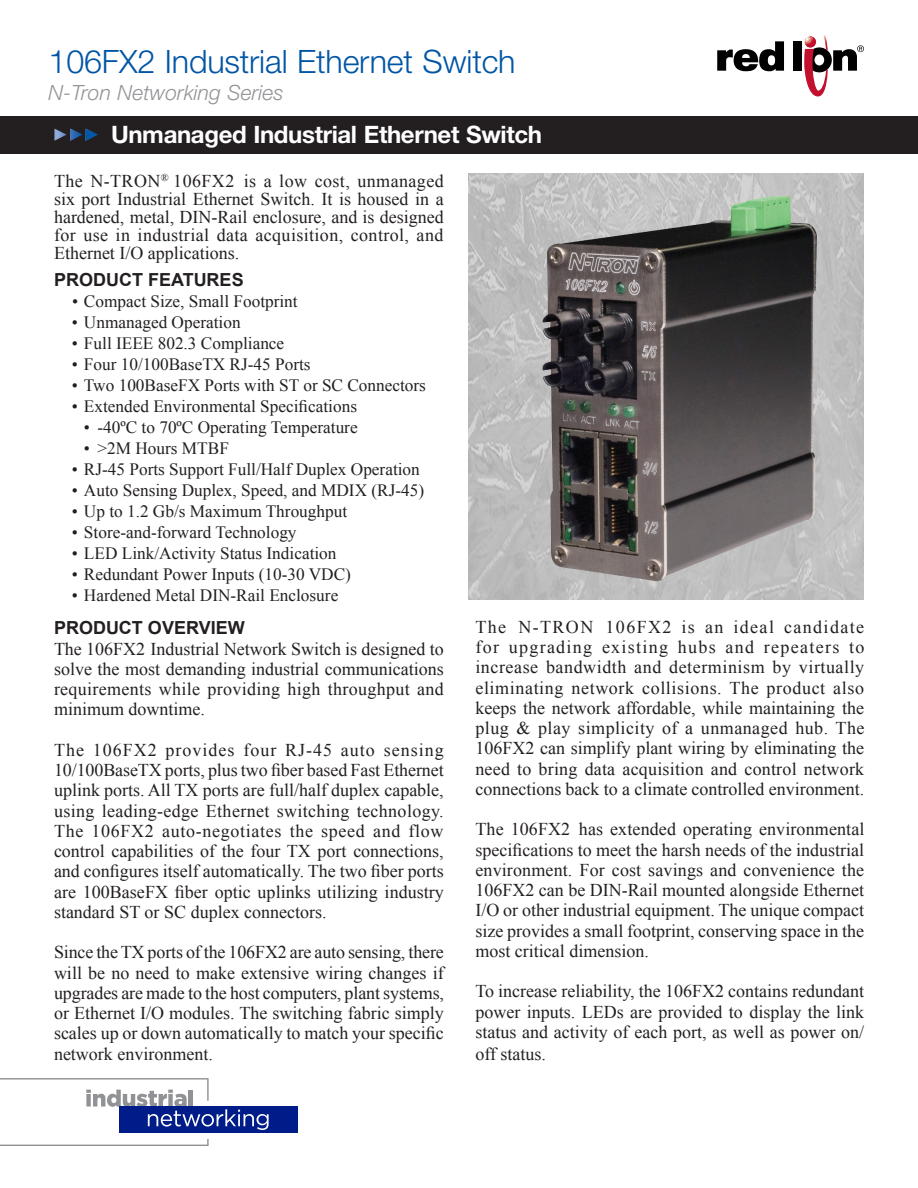
<style>
.page{position:relative;width:918px;height:1188px;background:#fff}
.page>*{position:absolute;margin:0;border:0;box-sizing:border-box;transform-origin:0 0}
.Page_1_Header_-_Prod{font:300 32.25px "Helvetica Neue LT Std";letter-spacing:-.005em;color:#0155a5}
.Page_1_-_Header_Blac{font:700 24px "Helvetica Neue LT Std";letter-spacing:-.015em;color:#fff}
.Page_1_-_Series_Name{font:italic 300 21px "Helvetica Neue LT Std";letter-spacing:.005em;color:#919396}
.t1{font:18px/20.2px "Times New Roman";color:#231f20;text-align:justify}
.t2{font:700 18px "Arial";color:#231f20}
.t3{font:17.25px "Times New Roman";color:#231f20}
.s1{font-family:"Arial";font-weight:700}
</style>
<div class="page">
<div style="left:119px;top:1106px;width:179px;height:27px;background:#001c88"></div>
<svg style="left:0;top:1139px;width:209px;height:7px"></svg>
<svg style="left:0;top:1078px;width:269px;height:52px"></svg>
<div style="left:0;top:116px;width:918px;height:38px;background:#231f20"></div>
<svg style="left:717px;top:41px;width:67px;height:30px"></svg>
<div style="left:793px;top:41px;width:9px;height:30px;background:#000"></div>
<svg style="left:804px;top:35px;width:60px;height:61px"></svg>
<svg style="left:54px;top:129px;width:44px;height:12px"></svg>
<img style="left:468px;top:173px;width:396px;height:426px">
<p class="Page_1_Header_-_Prod" style="left:49px;top:42px;width:469px">106FX2 Industrial Ethernet Switch</p>
<p class="Page_1_-_Series_Name" style="left:49px;top:80px;width:237px">N-Tron Networking Series</p>
<p class="Page_1_-_Header_Blac" style="left:111px;top:120px;width:433px">Unmanaged Industrial Ethernet Switch</p>
<p class="t1" style="left:54px;top:172px;width:391px;line-height:18px">The N-TRON<sup>®</sup> 106FX2 is a low cost, unmanaged six port Industrial Ethernet Switch. It is housed in a hardened, metal, DIN-Rail enclosure, and is designed for use in industrial data acquisition, control, and Ethernet I/O applications.</p>
<p class="t2" style="left:54px;top:268px;width:191px">PRODUCT FEATURES</p>
<p class="t3" style="left:72px;top:290px;width:227px">• Compact Size, Small Footprint</p>
<p class="t3" style="left:72px;top:311px;width:170px">• Unmanaged Operation</p>
<p class="t3" style="left:72px;top:332px;width:214px">• Full IEEE 802.3 Compliance</p>
<p class="t3" style="left:72px;top:353px;width:240px">• Four 10/100BaseTX RJ-45 Ports</p>
<p class="t3" style="left:72px;top:374px;width:356px">• Two 100BaseFX Ports with ST or SC Connectors</p>
<p class="t3" style="left:72px;top:395px;width:287px">• Extended Environmental Specifications</p>
<p class="t3" style="left:84px;top:416px;width:275px">• -40ºC to 70ºC Operating Temperature</p>
<p class="t3" style="left:84px;top:437px;width:146px">• &gt;2M Hours MTBF</p>
<p class="t3" style="left:72px;top:458px;width:349px">• RJ-45 Ports Support Full/Half Duplex Operation</p>
<p class="t3" style="left:72px;top:479px;width:354px">• Auto Sensing Duplex, Speed, and MDIX (RJ-45)</p>
<p class="t3" style="left:72px;top:500px;width:277px">• Up to 1.2 Gb/s Maximum Throughput</p>
<p class="t3" style="left:72px;top:521px;width:226px">• Store-and-forward Technology</p>
<p class="t3" style="left:72px;top:542px;width:266px">• LED Link/Activity Status Indication</p>
<p class="t3" style="left:72px;top:563px;width:281px">• Redundant Power Inputs (10-30 VDC)</p>
<p class="t3" style="left:72px;top:584px;width:268px">• Hardened Metal DIN-Rail Enclosure</p>
<p class="t1" style="left:54px;top:618px;width:391px;text-align:left"><span class="s1">PRODUCT OVERVIEW<br></span>The 106FX2 Industrial Network Switch is designed to solve the most demanding industrial communications requirements while providing high throughput and minimum downtime.</p>
<p class="t1" style="left:54px;top:740px;width:391px">The 106FX2 provides four RJ-45 auto sensing 10/100BaseTX ports, plus two fiber based Fast Ethernet uplink ports. All TX ports are full/half duplex capable, using leading-edge Ethernet switching technology.<br>The 106FX2 auto-negotiates the speed and flow control capabilities of the four TX port connections, and configures itself automatically. The two fiber ports are 100BaseFX fiber optic uplinks utilizing industry standard ST or SC duplex connectors.</p>
<p class="t1" style="left:54px;top:942px;width:392px">Since the TX ports of the 106FX2 are auto sensing, there will be no need to make extensive wiring changes if upgrades are made to the host computers, plant systems, or Ethernet I/O modules. The switching fabric simply scales up or down automatically to match your specific network environment.</p>
<p class="t1" style="left:475px;top:616px;width:391px">The N-TRON 106FX2 is an ideal candidate for upgrading existing hubs and repeaters to increase bandwidth and determinism by virtually eliminating network collisions. The product also keeps the network affordable, while maintaining the plug &amp; play simplicity of a unmanaged hub. The 106FX2 can simplify plant wiring by eliminating the need to bring data acquisition and control network connections back to a climate controlled environment.</p>
<p class="t1" style="left:475px;top:819px;width:391px">The 106FX2 has extended operating environmental specifications to meet the harsh needs of the industrial environment. For cost savings and convenience the 106FX2 can be DIN-Rail mounted alongside Ethernet I/O or other industrial equipment. The unique compact size provides a small footprint, conserving space in the most critical dimension.</p>
<p class="t1" style="left:475px;top:981px;width:390px">To increase reliability, the 106FX2 contains redundant power inputs. LEDs are provided to display the link status and activity of each port, as well as power on/</p>
<p class="t1" style="left:475px;top:1044px;width:72px">off status.</p>
</div>
